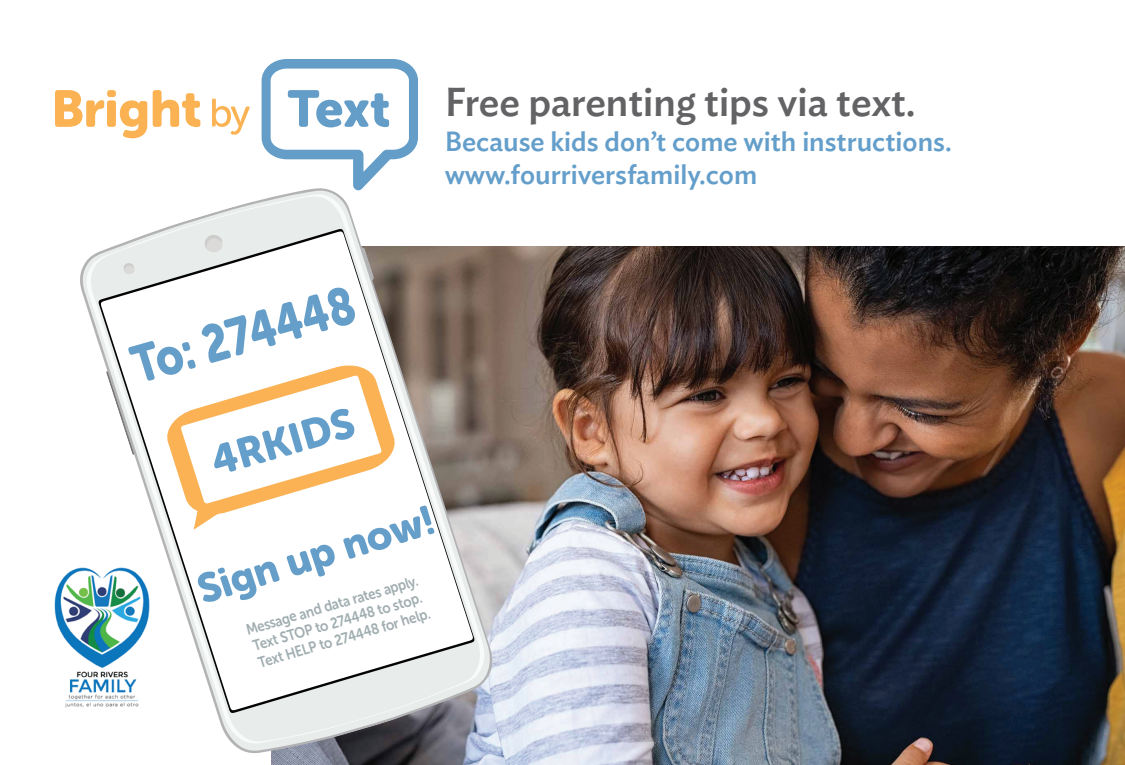
<style>
.page{position:relative;width:1125px;height:765px;background:#fff}
.page>*{position:absolute;margin:0;border:0;box-sizing:border-box;transform-origin:0 0}
.t1{font:52.75px "Museo Sans Rounded 900";color:#659ec8;scale:.83 1}
.t2{font:46.75px "Museo Sans Rounded 900";color:#659ec8;scale:.78 1}
.t3{font:41.75px "Museo Sans Rounded 900";color:#649eca}
.t4{font:41px "Museo Sans Rounded 900";color:#659ec8}
.t5{font:500 40px "Ideal Sans";color:#636366}
.t6{font:30px "Museo Sans Rounded 900";color:#649eca}
.t7{font:500 27.5px/33px "Ideal Sans";color:#649eca}
.t8{font:15.25px/17.5px "Museo Sans Rounded 700";color:#a1aeb1;scale:.88 1}
</style>
<div class="page">
<img style="left:271px;top:246px;width:854px;height:519px">
<svg style="left:55px;top:90px;width:92px;height:48px"></svg>
<svg style="left:153px;top:90px;width:47px;height:37px"></svg>
<svg style="left:212px;top:99px;width:38px;height:36px"></svg>
<svg style="left:262px;top:59px;width:156px;height:129px"></svg>
<img style="left:54px;top:568px;width:25px;height:140px">
<svg style="left:81px;top:189px;width:410px;height:563px"></svg>
<svg style="left:85px;top:192px;width:401px;height:553px"></svg>
<svg style="left:90px;top:196px;width:391px;height:547px"></svg>
<svg style="left:98px;top:228px;width:377px;height:486px"></svg>
<svg style="left:100px;top:231px;width:374px;height:480px"></svg>
<svg style="left:165px;top:363px;width:232px;height:154px"></svg>
<svg style="left:181px;top:375px;width:201px;height:156px"></svg>
<h3 class="t5" style="left:445px;top:71px;width:472px">Free parenting tips via text.</h3>
<h3 class="t7" style="left:445px;top:123px;width:509px">Because kids don’t come with instructions. www.fourriversfamily.com</h3>
<h1 class="t1" style="left:125px;top:338px;width:278px;rotate:-16deg">To: 274448</h1>
<h2 class="t2" style="left:210px;top:433px;width:175px;rotate:-16deg">BRIGHT</h2>
<h3 class="t4" style="left:192px;top:568px;width:246px;rotate:-17deg">Sign up now!</h3>
<h3 class="t6" style="left:195px;top:432px;width:151px;rotate:-16deg">HUB4KIDS</h3>
<h3 class="t3" style="left:206px;top:439px;width:148px;rotate:-16deg">4RKIDS</h3>
<p class="t8" style="left:244px;top:621px;width:207px;rotate:-16deg">Message and data rates apply.<br>Text STOP to 274448 to stop.<br>Text HELP to 274448 for help.</p>
</div>
